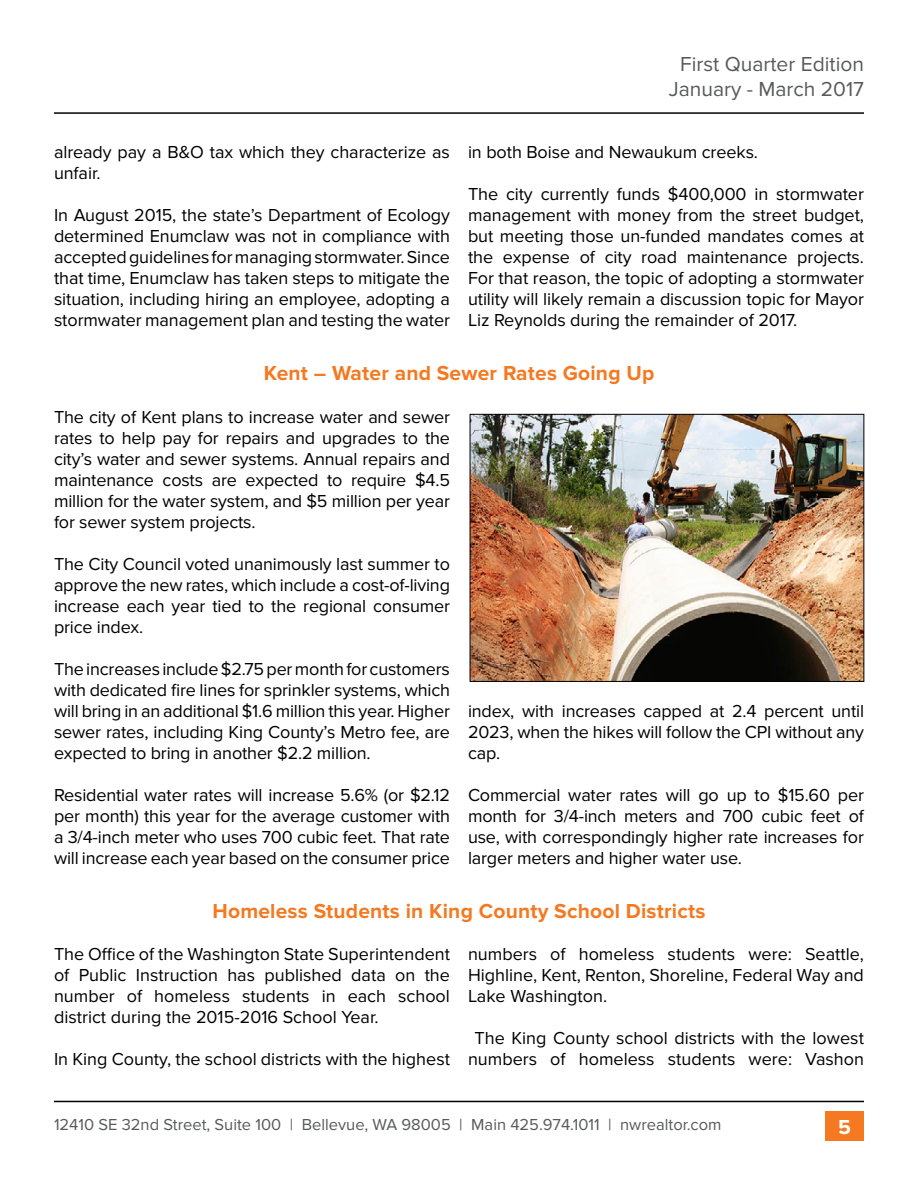
<style>
.page{position:relative;width:918px;height:1188px;background:#fff}
.page>*{position:absolute;margin:0;border:0;box-sizing:border-box;transform-origin:0 0}
.t1{font:700 21px "Proxima Nova";letter-spacing:.01em;color:#f47920}
.t2{font:21px/25.2px "Proxima Nova";color:#58595b;text-align:center}
.t3{font:700 21px "Proxima Nova";color:#fff}
.t4{font:18px/21px "Proxima Nova";letter-spacing:-.005em;color:#000;text-align:justify}
.t5{font:16.5px "Proxima Nova";color:#58595b}
</style>
<div class="page">
<hr style="left:54px;top:1101px;width:810px;height:1px;background:#000">
<div style="left:825px;top:1111px;width:39px;height:29px;background:#f47920"></div>
<hr style="left:54px;top:112px;width:810px;height:2px;background:#000">
<img style="left:472px;top:416px;width:390px;height:264px">
<div style="left:470px;top:414px;width:394px;height:268px;border:1px solid #000"></div>
<p class="t2" style="left:669px;top:52px;width:197px">First Quarter Edition<br>January - March 2017</p>
<p class="t4" style="left:54px;top:142px;width:398px">already pay a B&amp;O tax which they characterize as unfair.</p>
<p class="t4" style="left:54px;top:205px;width:398px">In August 2015, the state’s Department of Ecology determined Enumclaw was not in compliance with accepted guidelines for managing stormwater. Since that time, Enumclaw has taken steps to mitigate the situation, including hiring an employee, adopting a stormwater management plan and testing the water</p>
<p class="t4" style="left:468px;top:142px;width:292px">in both Boise and Newaukum creeks.</p>
<p class="t4" style="left:468px;top:184px;width:398px">The city currently funds $400,000 in stormwater management with money from the street budget, but meeting those un-funded mandates comes at the expense of city road maintenance projects.<br>For that reason, the topic of adopting a stormwater utility will likely remain a discussion topic for Mayor Liz Reynolds during the remainder of 2017.</p>
<p class="t1" style="left:264px;top:361px;width:392px">Kent – Water and Sewer Rates Going Up</p>
<p class="t4" style="left:54px;top:407px;width:398px">The city of Kent plans to increase water and sewer rates to help pay for repairs and upgrades to the city’s water and sewer systems. Annual repairs and maintenance costs are expected to require $4.5 million for the water system, and $5 million per year for sewer system projects.</p>
<p class="t4" style="left:54px;top:554px;width:398px">The City Council voted unanimously last summer to approve the new rates, which include a cost-of-living increase each year tied to the regional consumer price index.</p>
<p class="t4" style="left:54px;top:659px;width:398px">The increases include $2.75 per month for customers with dedicated fire lines for sprinkler systems, which will bring in an additional $1.6 million this year. Higher sewer rates, including King County’s Metro fee, are expected to bring in another $2.2 million.</p>
<p class="t4" style="left:54px;top:785px;width:398px">Residential water rates will increase 5.6% (or $2.12 per month) this year for the average customer with a 3/4-inch meter who uses 700 cubic feet. That rate will increase each year based on the consumer price</p>
<p class="t4" style="left:468px;top:701px;width:398px">index, with increases capped at 2.4 percent until 2023, when the hikes will follow the CPI without any cap.</p>
<p class="t4" style="left:468px;top:785px;width:397px">Commercial water rates will go up to $15.60 per month for 3/4-inch meters and 700 cubic feet of use, with correspondingly higher rate increases for larger meters and higher water use.</p>
<p class="t1" style="left:213px;top:899px;width:494px">Homeless Students in King County School Districts</p>
<p class="t4" style="left:54px;top:945px;width:398px">The Office of the Washington State Superintendent of Public Instruction has published data on the number of homeless students in each school district during the 2015-2016 School Year.</p>
<p class="t4" style="left:54px;top:1050px;width:398px">In King County, the school districts with the highest</p>
<p class="t4" style="left:468px;top:945px;width:397px">numbers of homeless students were: Seattle, Highline, Kent, Renton, Shoreline, Federal Way and Lake Washington.</p>
<p class="t4" style="left:468px;top:1029px;width:398px;text-align:center">The King County school districts with the lowest numbers of homeless students were: Vashon</p>
<p class="t5" style="left:54px;top:1115px;width:669px">12410 SE 32nd Street, Suite 100 | Bellevue, WA 98005 | Main 425.974.1011 | nwrealtor.com</p>
<p class="t3" style="left:838px;top:1115px;width:14px">5</p>
</div>
